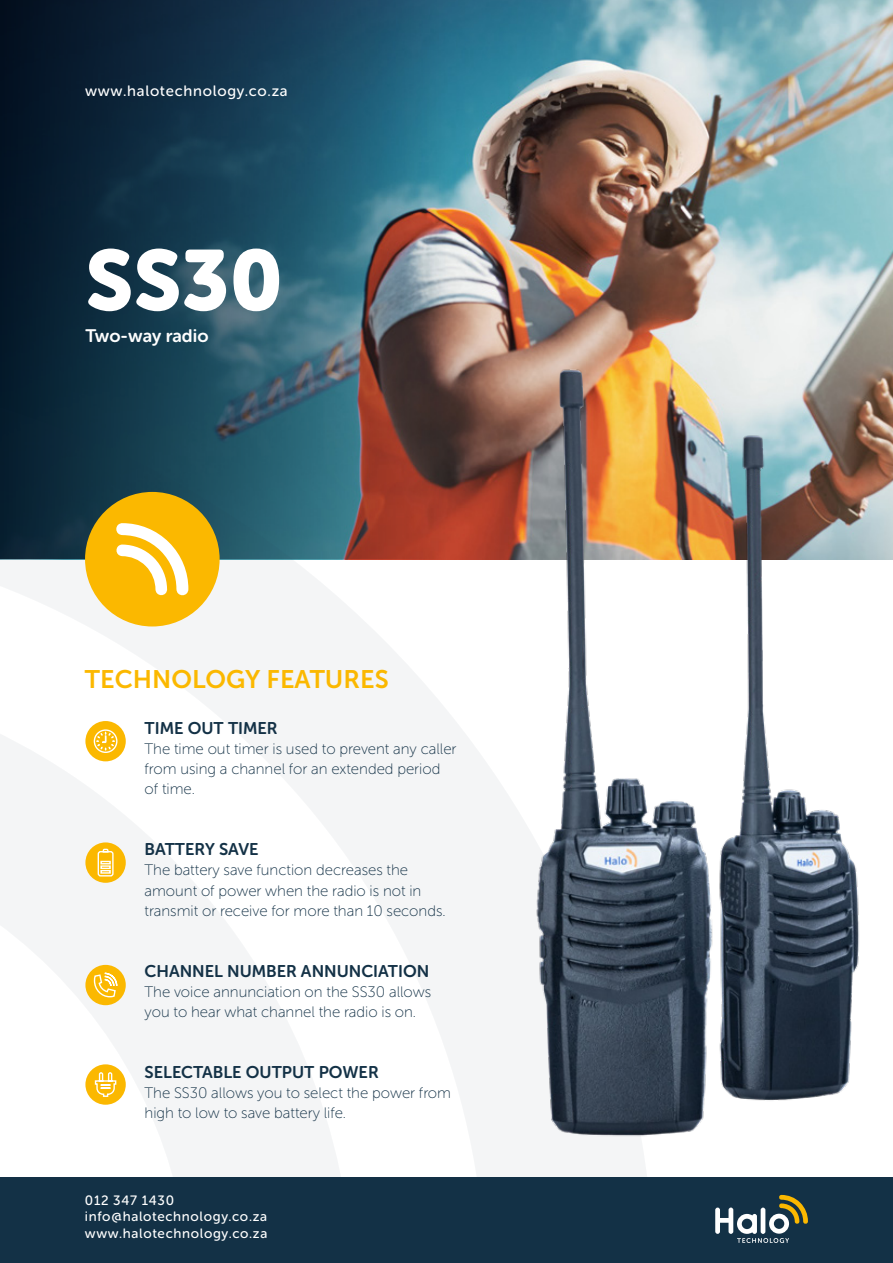
<style>
.page{position:relative;width:893px;height:1263px;background:#fff}
.page>*{position:absolute;margin:0;border:0;box-sizing:border-box;transform-origin:0 0}
.t1{font:84.9px "Museo Sans Rounded 900";color:#fff}
.t2{font:25.35px "Museo Sans 700";color:#fbb800}
.t3{font:18px "Museo Sans Rounded 700";color:#fff}
.t4{font:16.8px "Museo Sans Rounded 700";color:#133146}
.t5{font:15.15px/20.2px "Museo Sans Rounded 100";color:#133146}
.t6{font:15px "Museo Sans Rounded 500";letter-spacing:.05em;color:#fff}
.t7{font:13.5px/16.2px "Museo Sans Rounded 500";letter-spacing:.05em;color:#fff}
</style>
<div class="page">
<img style="left:626px;top:0;width:267px;height:559px">
<img style="left:0;top:0;width:626px;height:365px">
<img style="left:733px;top:407px;width:133px;height:694px">
<svg style="left:0;top:365px;width:655px;height:813px"></svg>
<svg style="left:0;top:667px;width:357px;height:511px;fill:#f5f5f6"></svg>
<div style="left:85px;top:492px;width:135px;height:134px;background:#fbb800;border-radius:50%"></div>
<svg style="left:116px;top:523px;width:72px;height:73px"></svg>
<img style="left:522px;top:334px;width:211px;height:841px">
<div style="left:85px;top:721px;width:41px;height:40px;background:#fbb800;border-radius:50%"></div>
<div style="left:94px;top:729px;width:23px;height:24px;border:1px solid #fff;border-radius:50%"></div>
<svg style="left:96px;top:729px;width:20px;height:24px"></svg>
<div style="left:85px;top:842px;width:41px;height:41px;background:#fbb800;border-radius:50%"></div>
<svg style="left:97px;top:848px;width:17px;height:29px"></svg>
<div style="left:85px;top:965px;width:41px;height:40px;background:#fbb800;border-radius:50%"></div>
<svg style="left:93px;top:972px;width:25px;height:26px"></svg>
<div style="left:85px;top:1064px;width:41px;height:41px;background:#fbb800;border-radius:50%"></div>
<svg style="left:94px;top:1072px;width:23px;height:25px"></svg>
<div style="left:0;top:1178px;width:893px;height:85px;background:#133146"></div>
<svg style="left:715px;top:1195px;width:93px;height:48px"></svg>
<p class="t6" style="left:85px;top:83px;width:204px">www.halotechnology.co.za</p>
<h1 class="t1" style="left:85px;top:232px;width:199px">SS30</h1>
<p class="t3" style="left:85px;top:325px;width:125px">Two-way radio</p>
<h2 class="t2" style="left:85px;top:665px;width:305px">TECHNOLOGY FEATURES</h2>
<p class="t4" style="left:145px;top:718px;width:134px">TIME OUT TIMER</p>
<p class="t5" style="left:145px;top:739px;width:313px">The time out timer is used to prevent any caller from using a channel for an extended period of time.</p>
<p class="t4" style="left:145px;top:840px;width:116px">BATTERY SAVE</p>
<p class="t5" style="left:145px;top:860px;width:303px">The battery save function decreases the amount of power when the radio is not in transmit or receive for more than 10 seconds.</p>
<p class="t4" style="left:145px;top:961px;width:286px">CHANNEL NUMBER ANNUNCIATION</p>
<p class="t5" style="left:145px;top:982px;width:288px">The voice annunciation on the SS30 allows you to hear what channel the radio is on.</p>
<p class="t4" style="left:145px;top:1063px;width:235px">SELECTABLE OUTPUT POWER</p>
<p class="t5" style="left:145px;top:1083px;width:308px">The SS30 allows you to select the power from high to low to save battery life.</p>
<p class="t7" style="left:85px;top:1192px;width:184px">012 347 1430 info@halotechnology.co.za www.halotechnology.co.za</p>
</div>
